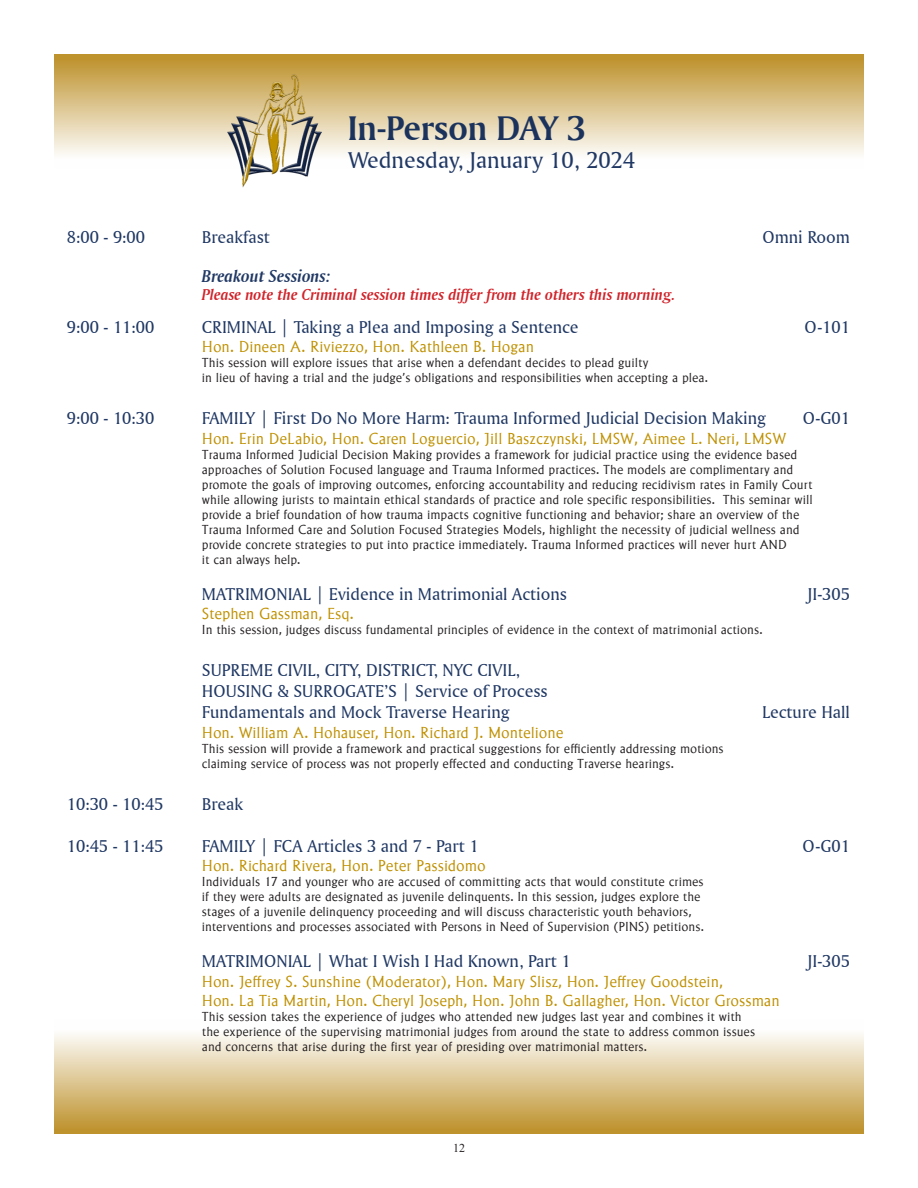
<style>
.page{position:relative;width:918px;height:1188px;background:#fff}
.page>*{position:absolute;margin:0;border:0;box-sizing:border-box;transform-origin:0 0}
.Heading{font:36px "Amerigo BT Bold A";color:#1b335c}
.sub_head{font:24px "Amerigo BT Roman A";color:#203864}
.program_titile{font:18px "Amerigo BT Roman A";color:#203864}
.program_titile-2{font:18px "Amerigo BT Bold Italic A";color:#203864}
.Faculty{font:300 16.5px/19.5px "Adelon";letter-spacing:-.005em;color:#bf9000}
.program_titile-3{font:16.5px "Amerigo BT Bold Italic A";color:#d1232a}
.blurb{font:300 13.5px/15px "Adelon";letter-spacing:-.005em;color:#231f20}
.t1{font:12px "Times New Roman";color:#231f20}
</style>
<div class="page">
<div style="left:54px;top:54px;width:810px;height:114px;background:linear-gradient(to bottom,#bc8e26,#fff)"></div>
<div style="left:54px;top:1020px;width:810px;height:114px;background:linear-gradient(to bottom,#fff,#bd902b)"></div>
<img style="left:227px;top:70px;width:94px;height:117px">
<p class="Heading" style="left:348px;top:106px;width:239px">In-Person DAY 3</p>
<p class="sub_head" style="left:348px;top:146px;width:289px">Wednesday, January 10, 2024</p>
<p class="program_titile" style="left:67px;top:226px;width:80px">8:00 - 9:00</p>
<p class="program_titile" style="left:202px;top:226px;width:69px">Breakfast</p>
<p class="program_titile" style="left:763px;top:226px;width:89px">Omni Room</p>
<p class="program_titile-2" style="left:202px;top:265px;width:130px">Breakout Sessions:</p>
<p class="program_titile-3" style="left:202px;top:284px;width:475px">Please note the Criminal session times differ from the others this morning.</p>
<p class="program_titile" style="left:67px;top:316px;width:89px">9:00 - 11:00</p>
<p class="program_titile" style="left:202px;top:316px;width:378px">CRIMINAL | Taking a Plea and Imposing a Sentence</p>
<p class="program_titile" style="left:805px;top:316px;width:47px">O-101</p>
<p class="Faculty" style="left:202px;top:337px;width:334px">Hon. Dineen A. Riviezzo, Hon. Kathleen B. Hogan</p>
<p class="blurb" style="left:202px;top:355px;width:508px">This session will explore issues that arise when a defendant decides to plead guilty<br>in lieu of having a trial and the judge’s obligations and responsibilities when accepting a plea.</p>
<p class="program_titile" style="left:67px;top:407px;width:89px">9:00 - 10:30</p>
<p class="program_titile" style="left:202px;top:407px;width:566px">FAMILY | First Do No More Harm: Trauma Informed Judicial Decision Making</p>
<p class="program_titile" style="left:803px;top:407px;width:49px">O-G01</p>
<p class="Faculty" style="left:202px;top:429px;width:586px">Hon. Erin DeLabio, Hon. Caren Loguercio, Jill Baszczynski, LMSW, Aimee L. Neri, LMSW</p>
<p class="blurb" style="left:202px;top:447px;width:612px">Trauma Informed Judicial Decision Making provides a framework for judicial practice using the evidence based approaches of Solution Focused language and Trauma Informed practices. The models are complimentary and promote the goals of improving outcomes, enforcing accountability and reducing recidivism rates in Family Court while allowing jurists to maintain ethical standards of practice and role specific responsibilities. This seminar will provide a brief foundation of how trauma impacts cognitive functioning and behavior; share an overview of the Trauma Informed Care and Solution Focused Strategies Models, highlight the necessity of judicial wellness and provide concrete strategies to put into practice immediately. Trauma Informed practices will never hurt AND<br>it can always help.</p>
<p class="program_titile" style="left:202px;top:583px;width:367px">MATRIMONIAL | Evidence in Matrimonial Actions</p>
<p class="program_titile" style="left:807px;top:583px;width:44px">JI-305</p>
<p class="Faculty" style="left:202px;top:604px;width:153px">Stephen Gassman, Esq.</p>
<p class="blurb" style="left:202px;top:622px;width:562px">In this session, judges discuss fundamental principles of evidence in the context of matrimonial actions.</p>
<p class="program_titile" style="left:202px;top:659px;width:320px">SUPREME CIVIL, CITY, DISTRICT, NYC CIVIL,</p>
<p class="program_titile" style="left:202px;top:680px;width:347px">HOUSING &amp; SURROGATE’S | Service of Process</p>
<p class="program_titile" style="left:202px;top:701px;width:309px">Fundamentals and Mock Traverse Hearing</p>
<p class="program_titile" style="left:762px;top:701px;width:89px">Lecture Hall</p>
<p class="Faculty" style="left:202px;top:723px;width:363px">Hon. William A. Hohauser, Hon. Richard J. Montelione</p>
<p class="blurb" style="left:202px;top:741px;width:523px">This session will provide a framework and practical suggestions for efficiently addressing motions claiming service of process was not properly effected and conducting Traverse hearings.</p>
<p class="program_titile" style="left:67px;top:793px;width:98px">10:30 - 10:45</p>
<p class="program_titile" style="left:202px;top:793px;width:43px">Break</p>
<p class="program_titile" style="left:67px;top:835px;width:98px">10:45 - 11:45</p>
<p class="program_titile" style="left:202px;top:835px;width:278px">FAMILY | FCA Articles 3 and 7 - Part 1</p>
<p class="program_titile" style="left:803px;top:835px;width:49px">O-G01</p>
<p class="Faculty" style="left:202px;top:856px;width:285px">Hon. Richard Rivera, Hon. Peter Passidomo</p>
<p class="blurb" style="left:202px;top:874px;width:504px">Individuals 17 and younger who are accused of committing acts that would constitute crimes if they were adults are designated as juvenile delinquents. In this session, judges explore the stages of a juvenile delinquency proceeding and will discuss characteristic youth behaviors, interventions and processes associated with Persons in Need of Supervision (PINS) petitions.</p>
<p class="program_titile" style="left:202px;top:950px;width:370px">MATRIMONIAL | What I Wish I Had Known, Part 1</p>
<p class="program_titile" style="left:807px;top:950px;width:44px">JI-305</p>
<p class="Faculty" style="left:202px;top:972px;width:579px">Hon. Jeffrey S. Sunshine (Moderator), Hon. Mary Slisz, Hon. Jeffrey Goodstein,<br>Hon. La Tia Martin, Hon. Cheryl Joseph, Hon. John B. Gallagher, Hon. Victor Grossman</p>
<p class="blurb" style="left:202px;top:1009px;width:555px">This session takes the experience of judges who attended new judges last year and combines it with the experience of the supervising matrimonial judges from around the state to address common issues and concerns that arise during the first year of presiding over matrimonial matters.</p>
<p class="t1" style="left:453px;top:1140px;width:13px">12</p>
</div>
